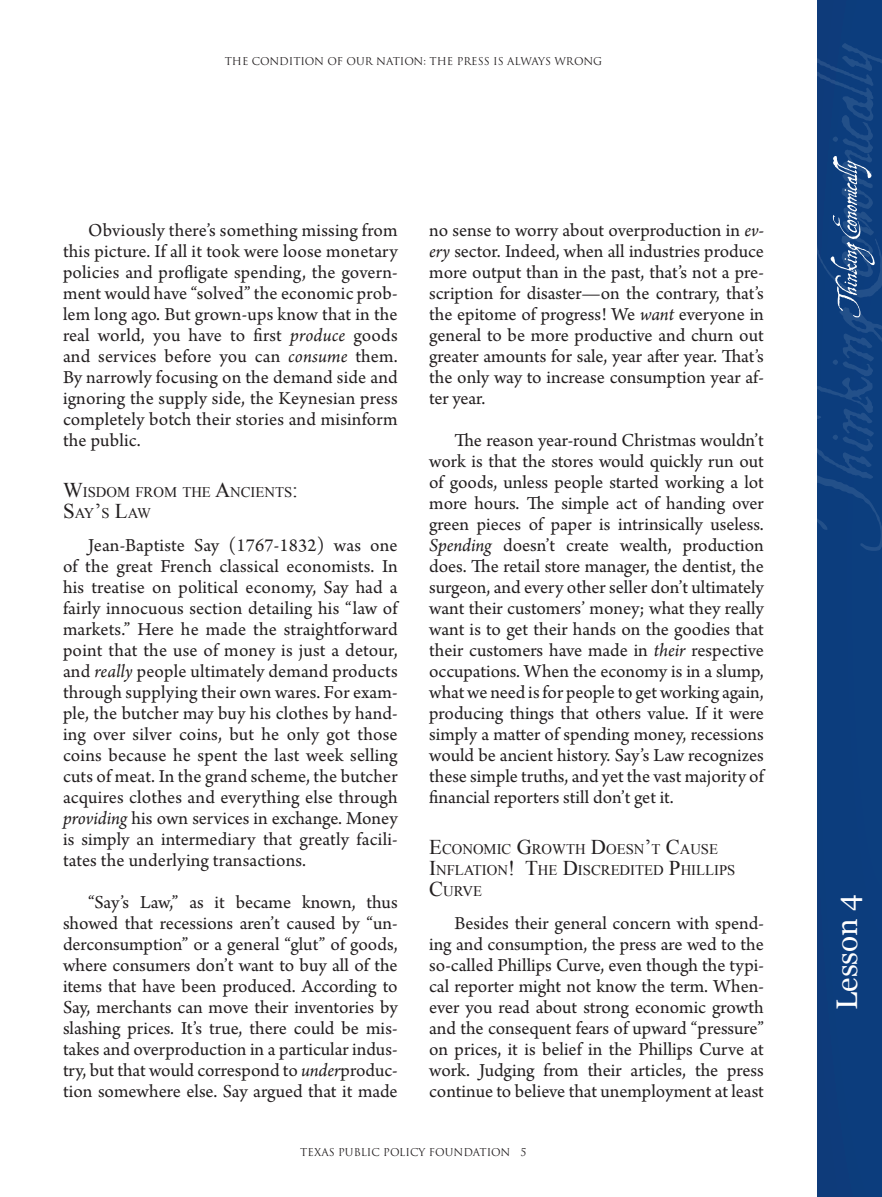
<style>
.page{position:relative;width:882px;height:1197px;background:#fff}
.page>*{position:absolute;margin:0;border:0;box-sizing:border-box;transform-origin:0 0}
.t1{font:29.75px "Georgia";color:#fff}
.NormalA{font:19.25px/21px "Arno Pro";color:#231f20;text-align:justify}
.HEADING_STYLE{font:14.7px/21px "Times New Roman";color:#231f20}
.t2{font:10.5px "Trajan Pro";color:#231f20}
.s1{font-style:italic}
.s2{font-size:21px}
</style>
<div class="page">
<div style="left:817px;top:0;width:65px;height:1197px;background:#0c3d7d"></div>
<svg style="left:817px;top:43px;width:65px;height:508px"></svg>
<svg style="left:831px;top:156px;width:44px;height:161px"></svg>
<p class="t2" style="left:225px;top:54px;width:379px">THE CONDITION OF OUR NATION: THE PRESS IS ALWAYS WRONG</p>
<p class="NormalA" style="left:63px;top:221px;width:336px;text-indent:25px">Obviously there’s something missing from this picture. If all it took were loose monetary policies and profligate spending, the govern&shy;ment would have “solved” the economic prob&shy;lem long ago. But grown-ups know that in the real world, you have to first <span class="s1">produce</span> goods and services before you can <span class="s1">consume</span> them.<br>By narrowly focusing on the demand side and ignoring the supply side, the Keynesian press completely botch their stories and misinform the public.</p>
<p class="HEADING_STYLE" style="left:63px;top:481px;width:237px"><span class="s2">W</span>ISDOM FROM THE <span class="s2">A</span>NCIENTS<span class="s2">:<br>S</span>AY<span class="s2">’</span>S <span class="s2">L</span>AW</p>
<p class="NormalA" style="left:63px;top:536px;width:336px;text-indent:25px">Jean-Baptiste Say (1767-1832) was one of the great French classical economists. In his treatise on political economy, Say had a fairly innocuous section detailing his “law of markets.” Here he made the straightforward point that the use of money is just a detour, and <span class="s1">really</span> people ultimately demand products through supplying their own wares. For exam&shy;ple, the butcher may buy his clothes by hand&shy;ing over silver coins, but he only got those coins because he spent the last week selling cuts of meat. In the grand scheme, the butcher acquires clothes and everything else through <span class="s1">providing</span> his own services in exchange. Money is simply an intermediary that greatly facili&shy;tates the underlying transactions.</p>
<p class="NormalA" style="left:63px;top:893px;width:336px;text-indent:25px">“Say’s Law,” as it became known, thus showed that recessions aren’t caused by “un&shy;derconsumption” or a general “glut” of goods, where consumers don’t want to buy all of the items that have been produced. According to Say, merchants can move their inventories by slashing prices. It’s true, there could be mis&shy;takes and overproduction in a particular indus&shy;try, but that would correspond to <span class="s1">under</span>produc&shy;tion somewhere else. Say argued that it made</p>
<p class="NormalA" style="left:429px;top:221px;width:336px">no sense to worry about overproduction in <span class="s1">ev&shy;ery</span> sector. Indeed, when all industries produce more output than in the past, that’s not a pre&shy;scription for disaster—on the contrary, that’s the epitome of progress! We <span class="s1">want</span> everyone in general to be more productive and churn out greater amounts for sale, year after year. That’s the only way to increase consumption year af&shy;ter year.</p>
<p class="NormalA" style="left:429px;top:431px;width:336px;text-indent:25px">The reason year-round Christmas wouldn’t work is that the stores would quickly run out of goods, unless people started working a lot more hours. The simple act of handing over green pieces of paper is intrinsically useless.<br><span class="s1">Spending</span> doesn’t create wealth, production does. The retail store manager, the dentist, the surgeon, and every other seller don’t ultimately want their customers’ money; what they really want is to get their hands on the goodies that their customers have made in <span class="s1">their</span> respective occupations. When the economy is in a slump, what we need is for people to get working again, producing things that others value. If it were simply a matter of spending money, recessions would be ancient history. Say’s Law recognizes these simple truths, and yet the vast majority of financial reporters still don’t get it.</p>
<p class="HEADING_STYLE" style="left:429px;top:838px;width:308px"><span class="s2">E</span>CONOMIC <span class="s2">G</span>ROWTH <span class="s2">D</span>OESN<span class="s2">’</span>T <span class="s2">C</span>AUSE<br><span class="s2">I</span>NFLATION<span class="s2">! T</span>HE <span class="s2">D</span>ISCREDITED <span class="s2">P</span>HILLIP S<br><span class="s2">C</span>URVE</p>
<p class="NormalA" style="left:429px;top:914px;width:336px;text-indent:25px">Besides their general concern with spend&shy;ing and consumption, the press are wed to the so-called Phillips Curve, even though the typi&shy;cal reporter might not know the term. When&shy;ever you read about strong economic growth and the consequent fears of upward “pressure” on prices, it is belief in the Phillips Curve at work. Judging from their articles, the press continue to believe that unemployment at least</p>
<p class="t2" style="left:300px;top:1145px;width:228px">TEXAS PUBLIC POLICY FOUNDATION 5</p>
<h1 class="t1" style="left:830px;top:1010px;width:117px;rotate:-90deg">Lesson 4</h1>
</div>
